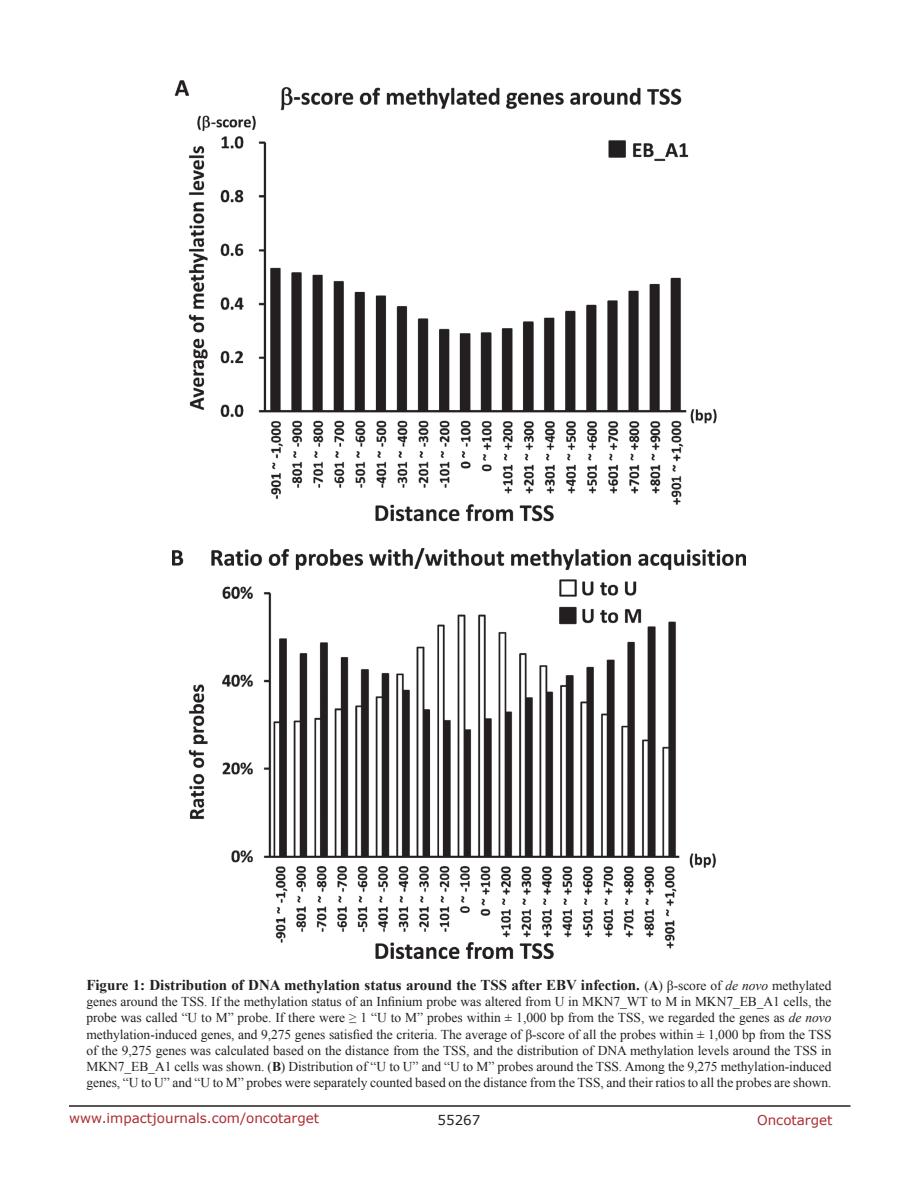
<style>
.page{position:relative;width:918px;height:1188px;background:#fff}
.page>*{position:absolute;margin:0;border:0;box-sizing:border-box;transform-origin:0 0}
.FigureText{font:700 15px "Times New Roman";letter-spacing:-.005em;color:#231f20}
.FigureText-2{font:13.5px/16.2px "Times New Roman";letter-spacing:-.005em;color:#231f20;text-align:justify}
.t1{font:13.5px "Verdana";color:#ac2b31}
.t2{font:13.5px "Verdana";color:#231f20}
.s1{font-weight:400;font-size:13.5px}
.s2{font-size:13.5px}
.s3{font-weight:400;font-style:italic;font-size:13.5px}
.s4{font-style:italic}
.s5{font-weight:700}
</style>
<div class="page">
<hr style="left:69px;top:1105px;width:781px;height:2px;background:#231f20">
<img style="left:172px;top:80px;width:574px;height:878px">
<p class="FigureText" style="left:86px;top:975px;width:747px">Figure 1: Distribution of DNA methylation status around the TSS after EBV infection. <span class="s1">(</span><span class="s2">A</span><span class="s1">) β-score of</span> <span class="s3">de novo</span> <span class="s1">methylated</span></p>
<p class="FigureText-2" style="left:86px;top:993px;width:747px">genes around the TSS. If the methylation status of an Infinium probe was altered from U in MKN7_WT to M in MKN7_EB_A1 cells, the probe was called “U to M” probe. If there were ≥ 1 “U to M” probes within ± 1,000 bp from the TSS, we regarded the genes as <span class="s4">de novo </span>methylation-induced genes, and 9,275 genes satisfied the criteria. The average of β-score of all the probes within ± 1,000 bp from the TSS of the 9,275 genes was calculated based on the distance from the TSS, and the distribution of DNA methylation levels around the TSS in MKN7_EB_A1 cells was shown. (<span class="s5">B</span>) Distribution of “U to U” and “U to M” probes around the TSS. Among the 9,275 methylation-induced genes, “U to U” and “U to M” probes were separately counted based on the distance from the TSS, and their ratios to all the probes are shown.</p>
<p class="t1" style="left:69px;top:1109px;width:252px">www.impactjournals.com/oncotarget</p>
<p class="t2" style="left:438px;top:1111px;width:44px">55267</p>
<p class="t1" style="left:757px;top:1111px;width:77px">Oncotarget</p>
</div>
